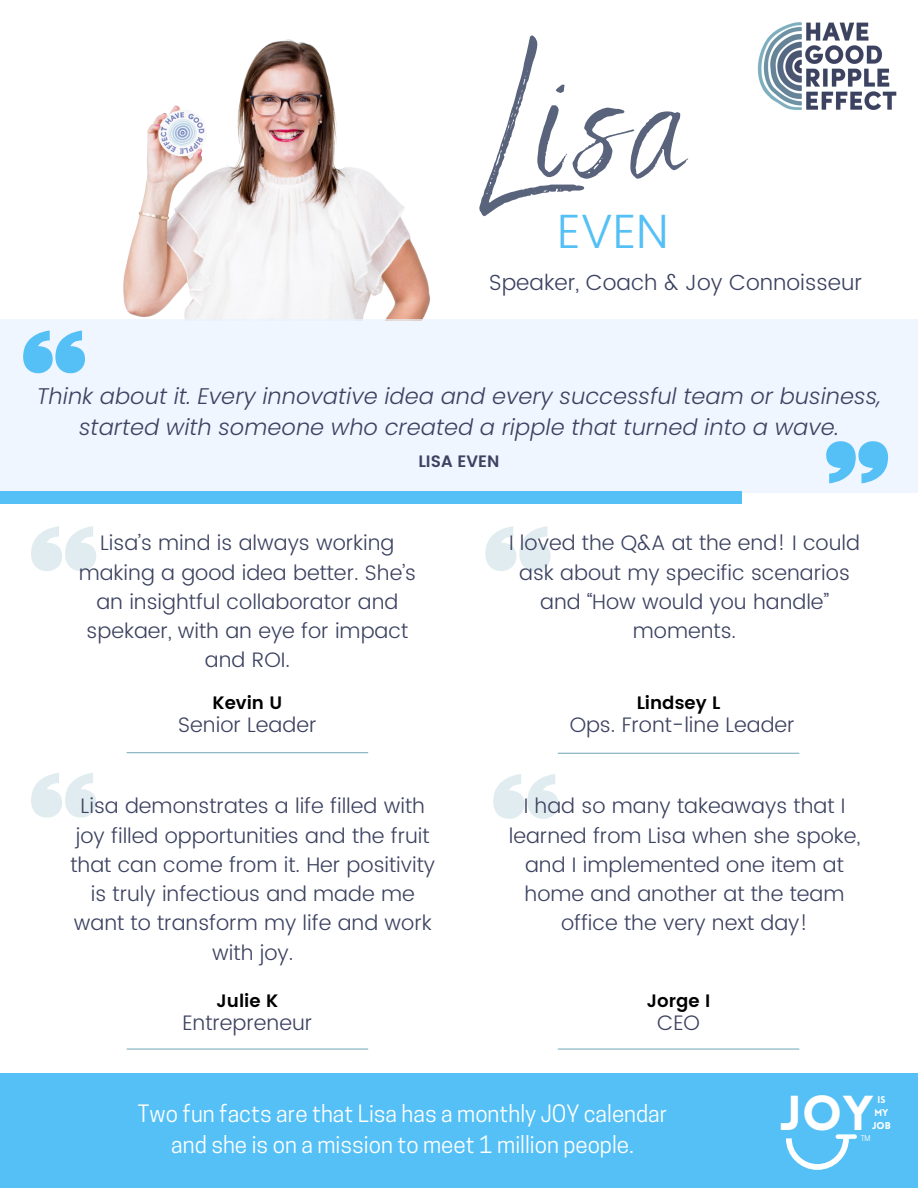
<style>
.page{position:relative;width:918px;height:1188px;background:#fff}
.page>*{position:absolute;margin:0;border:0;box-sizing:border-box;transform-origin:0 0}
.t1{font:181.8px "Benedict";color:#59637c}
.t2{font:300 48.15px "Poppins";color:#54c0f6}
.t3{font:900 48px "Lovelo";color:#fff}
.t4{font:italic 300 22.5px/31.5px "Poppins";color:#3c4260;text-align:center}
.t5{font:22.5px/31.5px "Cooper Hewitt";color:#fff;text-align:center}
.t6{font:300 21.9px "Poppins";color:#3c4260}
.t7{font:300 21px/29.2px "Poppins";color:#3c4260;text-align:center}
.t8{font:600 18px "Poppins";color:#000}
.t9{font:600 16.5px "Poppins";color:#3c4260}
.t10{font:900 9.6px/13.2px "Lovelo";color:#fff;text-align:center}
.t11{font:7.5px "Cooper Hewitt";color:#fff}
</style>
<div class="page">
<img style="left:45px;top:39px;width:423px;height:281px">
<div style="left:0;top:320px;width:918px;height:172px;background:#e9f3ff"></div>
<svg style="left:23px;top:330px;width:62px;height:43px"></svg>
<svg style="left:826px;top:441px;width:62px;height:42px"></svg>
<div style="left:0;top:491px;width:741px;height:12px;background:#54c0f6"></div>
<svg style="left:31px;top:526px;width:65px;height:45px"></svg>
<svg style="left:31px;top:773px;width:65px;height:45px"></svg>
<svg style="left:493px;top:774px;width:65px;height:45px"></svg>
<svg style="left:485px;top:526px;width:66px;height:45px"></svg>
<hr style="left:127px;top:752px;width:241px;height:1px;background:#7eafbe">
<hr style="left:558px;top:753px;width:241px;height:1px;background:#7eafbe">
<hr style="left:127px;top:1048px;width:241px;height:2px;background:#7eafbe">
<hr style="left:558px;top:1048px;width:241px;height:2px;background:#7eafbe">
<img style="left:757px;top:22px;width:140px;height:88px">
<div style="left:0;top:1073px;width:918px;height:115px;background:#54c0f6"></div>
<svg style="left:786px;top:1134px;width:71px;height:36px"></svg>
<h1 class="t1" style="left:479px;top:5px;width:208px">Lisa</h1>
<h2 class="t2" style="left:557px;top:203px;width:113px">EVEN</h2>
<p class="t6" style="left:489px;top:270px;width:374px">Speaker, Coach &amp; Joy Connoisseur</p>
<p class="t4" style="left:37px;top:380px;width:846px">Think about it. Every innovative idea and every successful team or business, started with someone who created a ripple that turned into a wave.</p>
<p class="t9" style="left:418px;top:452px;width:83px">LISA EVEN</p>
<p class="t7" style="left:79px;top:528px;width:339px">Lisa’s mind is always working making a good idea better. She’s an insightful collaborator and spekaer, with an eye for impact and ROI.</p>
<p class="t7" style="left:509px;top:528px;width:352px">I loved the Q&amp;A at the end! I could ask about my specific scenarios and “How would you handle” moments.</p>
<p class="t8" style="left:213px;top:692px;width:71px">Kevin U</p>
<p class="t7" style="left:178px;top:710px;width:140px">Senior Leader</p>
<p class="t8" style="left:637px;top:692px;width:85px">Lindsey L</p>
<p class="t7" style="left:570px;top:710px;width:226px">Ops. Front-line Leader</p>
<p class="t7" style="left:70px;top:792px;width:366px">Lisa demonstrates a life filled with joy filled opportunities and the fruit that can come from it. Her positivity is truly infectious and made me want to transform my life and work with joy.</p>
<p class="t7" style="left:509px;top:792px;width:353px">I had so many takeaways that I learned from Lisa when she spoke, and I implemented one item at home and another at the team office the very next day!</p>
<p class="t8" style="left:216px;top:990px;width:63px">Julie K</p>
<p class="t7" style="left:182px;top:1008px;width:131px">Entrepreneur</p>
<p class="t8" style="left:647px;top:990px;width:65px">Jorge I</p>
<p class="t7" style="left:657px;top:1008px;width:44px">CEO</p>
<p class="t5" style="left:138px;top:1100px;width:531px">Two fun facts are that Lisa has a monthly JOY calendar and she is on a mission to meet 1 million people.</p>
<h3 class="t3" style="left:779px;top:1094px;width:96px">Joy</h3>
<p class="t10" style="left:872px;top:1094px;width:20px">IS<br>MY<br>JOB</p>
<p class="t11" style="left:861px;top:1135px;width:11px">TM</p>
</div>
